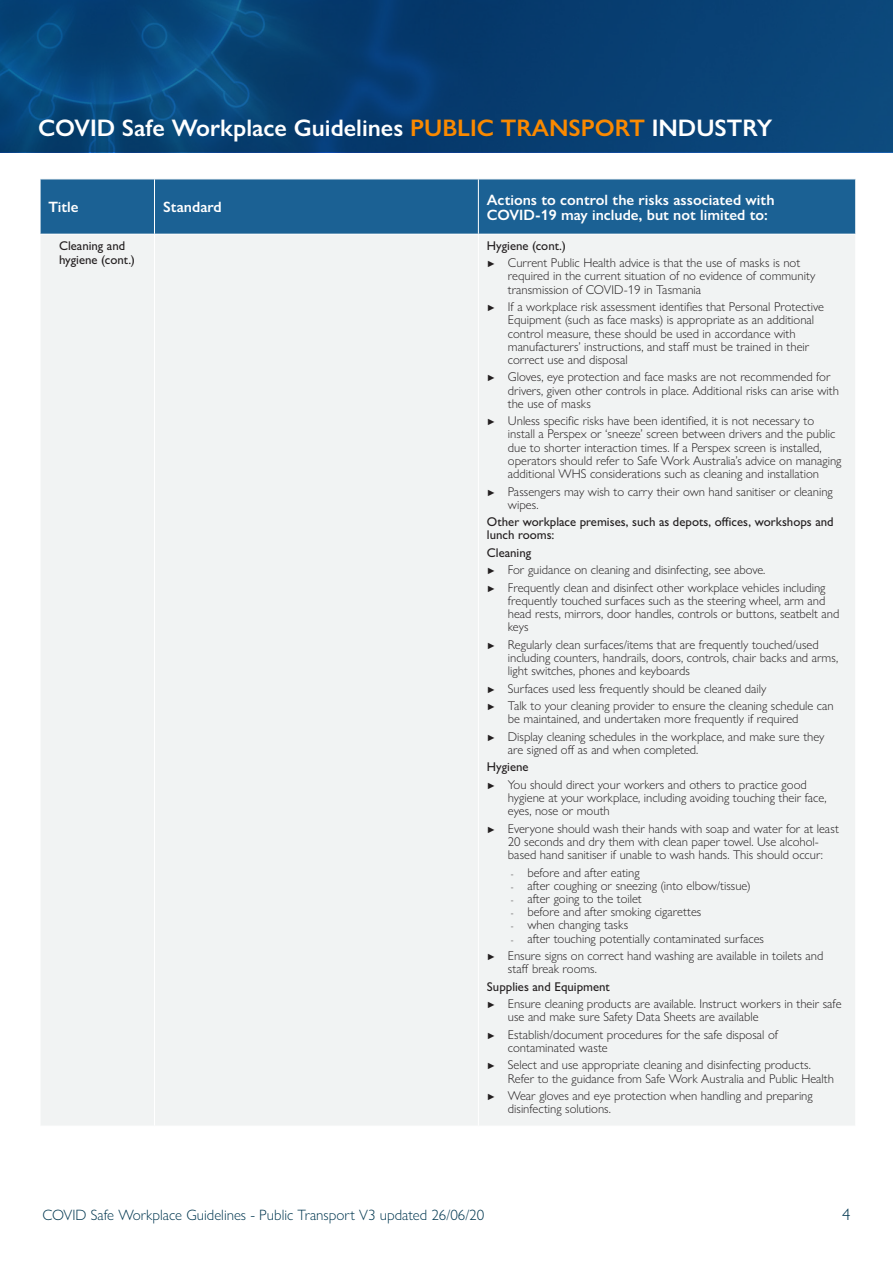
<style>
.page{position:relative;width:893px;height:1263px;background:#fff}
.page>*{position:absolute;margin:0;border:0;box-sizing:border-box;transform-origin:0 0}
.t1{font:600 24px "Gill Sans Nova";color:#fff}
.t2{font:300 16.5px "Gill Sans Nova";color:#003750}
.F_Table_head{font:600 15px/15px "Gill Sans Nova";color:#fff}
.t3{font:300 15px "Gill Sans Nova";color:#003750}
.F_Body_Bold{font:300 12.75px/13.2px "Gill Sans Nova";color:#231f20}
.F_Body_Bold-2{font:500 12.75px/13.2px "Gill Sans Nova";color:#231f20}
.F_Table_Body{font:500 12.75px/14.2px "Gill Sans Nova";color:#231f20}
.s1{color:#fa8900}
.s2{font-weight:500;font-size:9px}
.s3{font-size:9px}
</style>
<div class="page">
<svg style="left:0;top:0;width:893px;height:151px;background:#074175"></svg>
<div style="left:41px;top:180px;width:814px;height:54px;background:#1b6194"></div>
<div style="left:41px;top:235px;width:814px;height:890px;background:#f1f3f3"></div>
<hr style="left:154px;top:235px;width:1px;height:891px;background:#fff">
<hr style="left:478px;top:235px;width:1px;height:891px;background:#fff">
<hr style="left:154px;top:179px;width:1px;height:55px;background:#fff">
<hr style="left:478px;top:179px;width:1px;height:55px;background:#fff">
<h1 class="t1" style="left:38px;top:113px;width:735px">COVID Safe Workplace Guidelines <span class="s1">PUBLIC TRANSPORT</span> INDUSTRY</h1>
<h1 class="F_Table_head" style="left:49px;top:199px;width:32px">Title</h1>
<h1 class="F_Table_head" style="left:163px;top:199px;width:60px">Standard</h1>
<h1 class="F_Table_head" style="left:487px;top:192px;width:289px">Actions to control the risks associated with<br>COVID-19 may include, but not limited to:</h1>
<p class="F_Table_Body" style="left:59px;top:238px;width:77px">Cleaning and hygiene (cont.)</p>
<p class="F_Body_Bold-2" style="left:487px;top:239px;width:80px">Hygiene (cont.)</p>
<p class="F_Body_Bold" style="left:508px;top:256px;width:309px;text-indent:-21px"><span class="s2">►</span> Current Public Health advice is that the use of masks is not required in the current situation of no evidence of community transmission of COVID-19 in Tasmania</p>
<p class="F_Body_Bold" style="left:508px;top:300px;width:318px;text-indent:-21px"><span class="s2">►</span> If a workplace risk assessment identifies that Personal Protective Equipment (such as face masks) is appropriate as an additional control measure, these should be used in accordance with manufacturers’ instructions, and staff must be trained in their correct use and disposal</p>
<p class="F_Body_Bold" style="left:508px;top:370px;width:332px;text-indent:-21px"><span class="s2">►</span> Gloves, eye protection and face masks are not recommended for drivers, given other controls in place. Additional risks can arise with the use of masks</p>
<p class="F_Body_Bold" style="left:508px;top:414px;width:335px;text-indent:-21px"><span class="s2">►</span> Unless specific risks have been identified, it is not necessary to install a Perspex or ‘sneeze’ screen between drivers and the public due to shorter interaction times. If a Perspex screen is installed, operators should refer to Safe Work Australia’s advice on managing additional WHS considerations such as cleaning and installation</p>
<p class="F_Body_Bold" style="left:508px;top:484px;width:326px;text-indent:-21px"><span class="s2">►</span> Passengers may wish to carry their own hand sanitiser or cleaning wipes.</p>
<p class="F_Body_Bold-2" style="left:487px;top:515px;width:348px">Other workplace premises, such as depots, offices, workshops and lunch rooms:</p>
<p class="F_Body_Bold-2" style="left:487px;top:546px;width:46px">Cleaning</p>
<p class="F_Body_Bold" style="left:487px;top:563px;width:280px"><span class="s2">►</span> For guidance on cleaning and disinfecting, see above.</p>
<p class="F_Body_Bold" style="left:508px;top:581px;width:333px;text-indent:-21px"><span class="s2">►</span> Frequently clean and disinfect other workplace vehicles including frequently touched surfaces such as the steering wheel, arm and head rests, mirrors, door handles, controls or buttons, seatbelt and keys</p>
<p class="F_Body_Bold" style="left:508px;top:638px;width:332px;text-indent:-21px"><span class="s2">►</span> Regularly clean surfaces/items that are frequently touched/used including counters, handrails, doors, controls, chair backs and arms, light switches, phones and keyboards</p>
<p class="F_Body_Bold" style="left:487px;top:682px;width:281px"><span class="s2">►</span> Surfaces used less frequently should be cleaned daily</p>
<p class="F_Body_Bold" style="left:508px;top:699px;width:327px;text-indent:-21px"><span class="s2">►</span> Talk to your cleaning provider to ensure the cleaning schedule can be maintained, and undertaken more frequently if required</p>
<p class="F_Body_Bold" style="left:508px;top:730px;width:318px;text-indent:-21px"><span class="s2">►</span> Display cleaning schedules in the workplace, and make sure they are signed off as and when completed.</p>
<p class="F_Body_Bold-2" style="left:487px;top:760px;width:43px">Hygiene</p>
<p class="F_Body_Bold" style="left:508px;top:778px;width:320px;text-indent:-21px"><span class="s2">►</span> You should direct your workers and others to practice good hygiene at your workplace, including avoiding touching their face, eyes, nose or mouth</p>
<p class="F_Body_Bold" style="left:487px;top:822px;width:354px;text-align:center"><span class="s2">►</span> Everyone should wash their hands with soap and water for at least<br>20 seconds and dry them with clean paper towel. Use alcohol-<br>based hand sanitiser if unable to wash hands. This should occur:</p>
<p class="F_Body_Bold" style="left:511px;top:865px;width:130px"><span class="s3">-</span> before and after eating</p>
<p class="F_Body_Bold" style="left:511px;top:879px;width:241px"><span class="s3">-</span> after coughing or sneezing (into elbow/tissue)</p>
<p class="F_Body_Bold" style="left:511px;top:892px;width:132px"><span class="s3">-</span> after going to the toilet</p>
<p class="F_Body_Bold" style="left:511px;top:905px;width:192px"><span class="s3">-</span> before and after smoking cigarettes</p>
<p class="F_Body_Bold" style="left:511px;top:918px;width:119px"><span class="s3">-</span> when changing tasks</p>
<p class="F_Body_Bold" style="left:511px;top:931px;width:255px"><span class="s3">-</span> after touching potentially contaminated surfaces</p>
<p class="F_Body_Bold" style="left:508px;top:949px;width:317px;text-indent:-21px"><span class="s2">►</span> Ensure signs on correct hand washing are available in toilets and staff break rooms.</p>
<p class="F_Body_Bold-2" style="left:487px;top:980px;width:125px">Supplies and Equipment</p>
<p class="F_Body_Bold" style="left:508px;top:997px;width:335px;text-indent:-21px"><span class="s2">►</span> Ensure cleaning products are available. Instruct workers in their safe use and make sure Safety Data Sheets are available</p>
<p class="F_Body_Bold" style="left:508px;top:1028px;width:272px;text-indent:-21px"><span class="s2">►</span> Establish/document procedures for the safe disposal of contaminated waste</p>
<p class="F_Body_Bold" style="left:508px;top:1058px;width:328px;text-indent:-21px"><span class="s2">►</span> Select and use appropriate cleaning and disinfecting products.<br>Refer to the guidance from Safe Work Australia and Public Health</p>
<p class="F_Body_Bold" style="left:508px;top:1089px;width:306px;text-indent:-21px"><span class="s2">►</span> Wear gloves and eye protection when handling and preparing disinfecting solutions.</p>
<p class="t3" style="left:43px;top:1206px;width:443px">COVID Safe Workplace Guidelines - Public Transport V3 updated 26/06/20</p>
<p class="t2" style="left:842px;top:1204px;width:10px">4</p>
</div>
